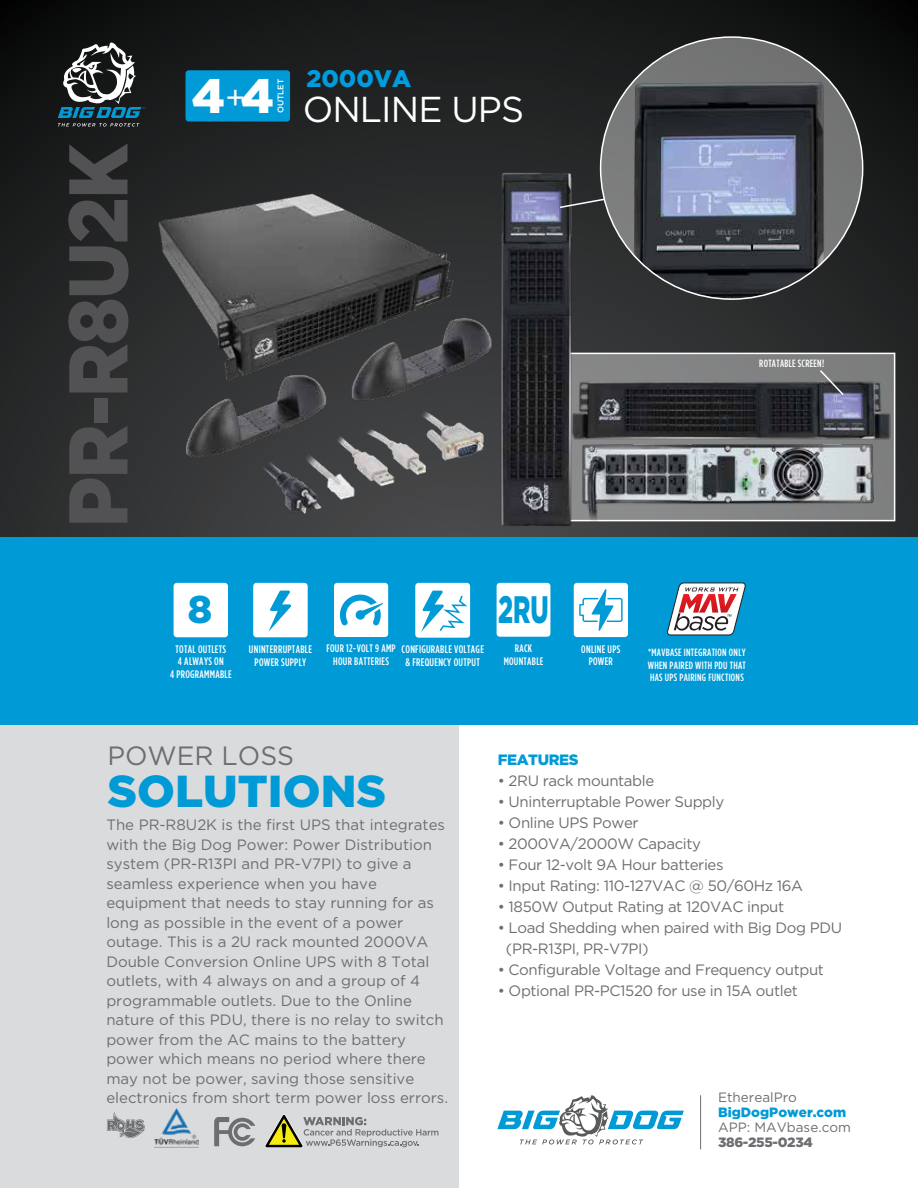
<style>
.page{position:relative;width:918px;height:1188px;background:#fff}
.page>*{position:absolute;margin:0;border:0;box-sizing:border-box;transform-origin:0 0}
.t1{font:900 83.1px "Gotham";letter-spacing:-.02em;color:#525254;scale:.9 1}
.t2{font:900 48.3px "Gotham";color:#fff}
.t3{font:900 44.7px "Gotham";color:#009ad7}
.t4{font:900 38.7px "Gotham";color:#009ad7}
.t5{font:900 38.25px "Gotham";color:#009ad7;scale:.63 1}
.t6{font:36px "Gotham";letter-spacing:-.025em;color:#fff}
.t7{font:26.4px "Gotham";color:#6d6e71}
.t8{font:900 24px "Gotham";color:#009ce0}
.t9{font:15px/19.5px "Gotham";color:#6d6e71}
.t10{font:15px/21px "Gotham";letter-spacing:-.025em;color:#6d6e71}
.t11{font:900 15px "Gotham";letter-spacing:-.025em;color:#009ad7}
.t12{font:13.5px "Gotham";color:#6d6e71}
.t13{font:900 13.5px "Gotham";color:#009ad7}
.t14{font:900 13.5px "Gotham";letter-spacing:-.025em;color:#6d6e71}
.t15{font:500 11.1px/12.9px "Gotham Condensed";letter-spacing:.025em;color:#fff;text-align:center}
.t16{font:500 10.95px/12.8px "Gotham Condensed";letter-spacing:.025em;color:#fff;text-align:center}
.t17{font:500 10.8px/12.6px "Gotham Condensed";letter-spacing:.025em;color:#fff;text-align:center}
.t18{font:500 10.5px/12.3px "Gotham Condensed";letter-spacing:.025em;color:#fff;text-align:justify}
.t19{font:500 8.25px "Gotham";color:#fff}
.s1{font-weight:400;font-size:32.25px}
</style>
<div class="page">
<div style="left:0;top:693px;width:458px;height:495px;background:#dadbdc"></div>
<svg style="left:0;top:0;width:918px;height:537px;background:#1e1f20"></svg>
<svg style="left:497px;top:1095px;width:187px;height:49px"></svg>
<hr style="left:700px;top:1095px;width:1px;height:54px;background:#6d6e71">
<div style="left:0;top:537px;width:918px;height:188px;background:#009ad7"></div>
<div style="left:253px;top:583px;width:55px;height:54px;background:#fff;border-radius:3px"></div>
<svg style="left:269px;top:591px;width:22px;height:40px"></svg>
<div style="left:415px;top:583px;width:55px;height:55px;background:#fff;border-radius:3px"></div>
<div style="left:174px;top:583px;width:54px;height:54px;background:#fff;border-radius:3px"></div>
<div style="left:497px;top:583px;width:53px;height:54px;background:#fff;border-radius:3px"></div>
<div style="left:334px;top:583px;width:54px;height:54px;background:#fff;border-radius:3px"></div>
<svg style="left:340px;top:595px;width:43px;height:30px"></svg>
<div style="left:186px;top:70px;width:104px;height:52px;background:#009ad7;border-radius:3px"></div>
<svg style="left:58px;top:42px;width:87px;height:85px"></svg>
<svg style="left:421px;top:591px;width:46px;height:41px"></svg>
<img style="left:155px;top:1109px;width:44px;height:38px">
<img style="left:573px;top:582px;width:158px;height:56px">
<img style="left:346px;top:159px;width:255px;height:378px">
<img style="left:564px;top:243px;width:334px;height:294px">
<img style="left:143px;top:172px;width:364px;height:363px">
<img style="left:601px;top:49px;width:261px;height:250px">
<svg style="left:558px;top:198px;width:48px;height:11px"></svg>
<svg style="left:818px;top:369px;width:27px;height:28px"></svg>
<svg style="left:265px;top:1114px;width:173px;height:34px"></svg>
<svg style="left:107px;top:1112px;width:38px;height:27px"></svg>
<svg style="left:214px;top:1117px;width:41px;height:29px"></svg>
<svg style="left:667px;top:582px;width:79px;height:53px;background:#b0abb6"></svg>
<h1 class="t1" style="left:50px;top:527px;width:428px;rotate:-90deg">PR-R8U2K</h1>
<h2 class="t2" style="left:192px;top:68px;width:84px">4<span class="s1">+</span>4</h2>
<p class="t19" style="left:276px;top:113px;width:36px;rotate:-90deg">OUTLET</p>
<h3 class="t8" style="left:306px;top:65px;width:106px">2000VA</h3>
<h3 class="t6" style="left:303px;top:89px;width:223px">ONLINE UPS</h3>
<p class="t18" style="left:759px;top:357px;width:66px">ROTATABLE SCREEN!</p>
<h3 class="t4" style="left:188px;top:587px;width:26px">8</h3>
<p class="t16" style="left:170px;top:642px;width:63px">TOTAL OUTLETS<br>4 ALWAYS ON<br>4 PROGRAMMABLE</p>
<h3 class="t5" style="left:498px;top:587px;width:82px">2RU</h3>
<p class="t17" style="left:504px;top:642px;width:41px">RACK<br>MOUNTABLE</p>
<p class="t16" style="left:326px;top:642px;width:71px">FOUR 12-VOLT 9 AMP<br>HOUR BATTERIES</p>
<p class="t18" style="left:648px;top:646px;width:100px">*MAVBASE INTEGRATION ONLY WHEN PAIRED WITH PDU THAT HAS UPS PAIRING FUNCTIONS</p>
<p class="t16" style="left:249px;top:642px;width:65px">UNINTERRUPTABLE<br>POWER SUPPLY</p>
<p class="t15" style="left:402px;top:643px;width:84px">CONFIGURABLE VOLTAGE &amp; FREQUENCY OUTPUT</p>
<p class="t16" style="left:581px;top:643px;width:41px;line-height:12px">ONLINE UPS<br>POWER</p>
<h3 class="t7" style="left:107px;top:741px;width:188px">POWER LOSS</h3>
<h3 class="t3" style="left:107px;top:765px;width:280px">SOLUTIONS</h3>
<p class="t9" style="left:106px;top:815px;width:343px">The PR-R8U2K is the first UPS that integrates with the Big Dog Power: Power Distribution system (PR-R13PI and PR-V7PI) to give a seamless experience when you have equipment that needs to stay running for as long as possible in the event of a power outage. This is a 2U rack mounted 2000VA Double Conversion Online UPS with 8 Total outlets, with 4 always on and a group of 4 programmable outlets. Due to the Online nature of this PDU, there is no relay to switch power from the AC mains to the battery power which means no period where there may not be power, saving those sensitive electronics from short term power loss errors.</p>
<p class="t11" style="left:498px;top:751px;width:82px">FEATURES</p>
<p class="t10" style="left:498px;top:770px;width:158px">• 2RU rack mountable</p>
<p class="t10" style="left:498px;top:791px;width:228px">• Uninterruptable Power Supply</p>
<p class="t10" style="left:498px;top:812px;width:142px">• Online UPS Power</p>
<p class="t10" style="left:498px;top:833px;width:205px">• 2000VA/2000W Capacity</p>
<p class="t10" style="left:498px;top:854px;width:227px">• Four 12-volt 9A Hour batteries</p>
<p class="t10" style="left:498px;top:875px;width:307px">• Input Rating: 110-127VAC @ 50/60Hz 16A</p>
<p class="t10" style="left:498px;top:896px;width:288px">• 1850W Output Rating at 120VAC input</p>
<p class="t10" style="left:506px;top:917px;width:338px;text-indent:-8px">• Load Shedding when paired with Big Dog PDU (PR-R13PI, PR-V7PI)</p>
<p class="t10" style="left:498px;top:959px;width:328px">• Configurable Voltage and Frequency output</p>
<p class="t10" style="left:498px;top:980px;width:302px">• Optional PR-PC1520 for use in 15A outlet</p>
<p class="t12" style="left:718px;top:1090px;width:80px">EtherealPro</p>
<p class="t13" style="left:718px;top:1105px;width:130px">BigDogPower.com</p>
<p class="t12" style="left:718px;top:1120px;width:134px">APP: MAVbase.com</p>
<p class="t14" style="left:718px;top:1135px;width:96px">386-255-0234</p>
</div>
